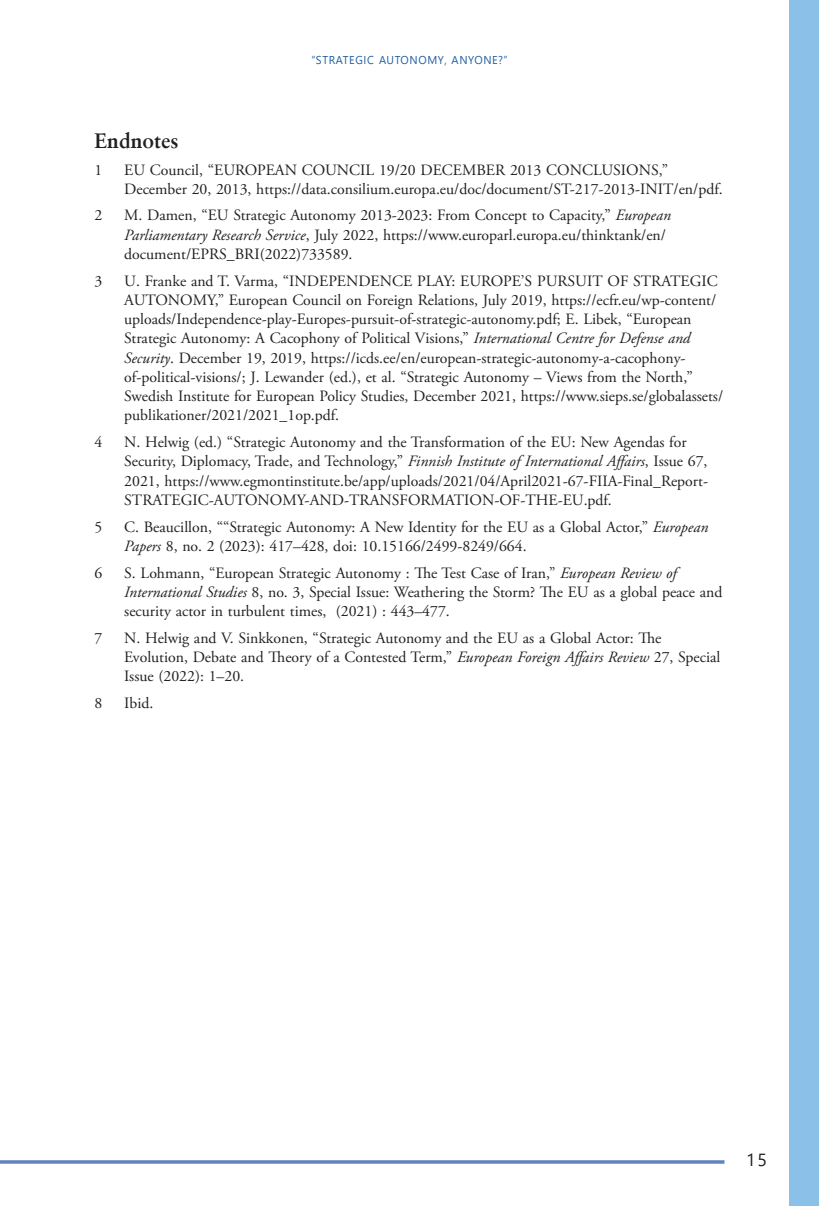
<style>
.page{position:relative;width:819px;height:1206px;background:#fff}
.page>*{position:absolute;margin:0;border:0;box-sizing:border-box;transform-origin:0 0}
.t1{font:700 21px "Sabon";color:#231f20}
.t2{font:17.5px "Segoe UI";color:#231f20}
.footnote{font:15.75px/19.2px "Adobe Garamond Pro";color:#231f20}
.t3{font:11.38px "Segoe UI";letter-spacing:.055em;color:#215e9f}
.s1{font-style:italic}
</style>
<div class="page">
<div style="left:789px;top:0;width:30px;height:1206px;background:#8bc0e8"></div>
<svg style="left:0;top:1160px;width:724px;height:4px;background:#7691c8"></svg>
<p class="t3" style="left:311px;top:49px;width:198px">“STRATEGIC AUTONOMY, ANYONE?”</p>
<p class="t1" style="left:94px;top:127px;width:86px">Endnotes</p>
<p class="footnote" style="left:94px;top:160px;width:9px">1</p>
<p class="footnote" style="left:124px;top:160px;width:600px">EU Council, “EUROPEAN COUNCIL 19/20 DECEMBER 2013 CONCLUSIONS,”<br>December 20, 2013, https://data.consilium.europa.eu/doc/document/ST-217-2013-INIT/en/pdf.</p>
<p class="footnote" style="left:94px;top:206px;width:9px">2</p>
<p class="footnote" style="left:124px;top:206px;width:548px">M. Damen, “EU Strategic Autonomy 2013-2023: From Concept to Capacity,” <span class="s1">European<br>Parliamentary Research Service</span>, July 2022, https://www.europarl.europa.eu/thinktank/en/ document/EPRS_BRI(2022)733589.</p>
<p class="footnote" style="left:94px;top:272px;width:9px">3</p>
<p class="footnote" style="left:124px;top:272px;width:600px">U. Franke and T. Varma, “INDEPENDENCE PLAY: EUROPE’S PURSUIT OF STRATEGIC AUTONOMY,” European Council on Foreign Relations, July 2019, https://ecfr.eu/wp-content/ uploads/Independence-play-Europes-pursuit-of-strategic-autonomy.pdf; E. Libek, “European Strategic Autonomy: A Cacophony of Political Visions,” <span class="s1">International Centre for Defense and Security</span>. December 19, 2019, https://icds.ee/en/european-strategic-autonomy-a-cacophony&shy;of-political-visions/; J. Lewander (ed.), et al. “Strategic Autonomy – Views from the North,” Swedish Institute for European Policy Studies, December 2021, https://www.sieps.se/globalassets/ publikationer/2021/2021_1op.pdf.</p>
<p class="footnote" style="left:94px;top:433px;width:9px">4</p>
<p class="footnote" style="left:124px;top:433px;width:585px">N. Helwig (ed.) “Strategic Autonomy and the Transformation of the EU: New Agendas for Security, Diplomacy, Trade, and Technology,” <span class="s1">Finnish Institute of International Affairs</span>, Issue 67, 2021, https://www.egmontinstitute.be/app/uploads/2021/04/April2021-67-FIIA-Final_Report-STRATEGIC-AUTONOMY-AND-TRANSFORMATION-OF-THE-EU.pdf.</p>
<p class="footnote" style="left:94px;top:517px;width:9px">5</p>
<p class="footnote" style="left:124px;top:517px;width:586px">C. Beaucillon, ““Strategic Autonomy: A New Identity for the EU as a Global Actor,” <span class="s1">European<br>Papers</span> 8, no. 2 (2023): 417–428, doi: 10.15166/2499-8249/664.</p>
<p class="footnote" style="left:94px;top:563px;width:9px">6</p>
<p class="footnote" style="left:124px;top:563px;width:600px">S. Lohmann, “European Strategic Autonomy : The Test Case of Iran,” <span class="s1">European Review of<br>International Studies</span> 8, no. 3, Special Issue: Weathering the Storm? The EU as a global peace and security actor in turbulent times, (2021) : 443–477.</p>
<p class="footnote" style="left:94px;top:629px;width:9px">7</p>
<p class="footnote" style="left:124px;top:629px;width:598px">N. Helwig and V. Sinkkonen, “Strategic Autonomy and the EU as a Global Actor: The<br>Evolution, Debate and Theory of a Contested Term,” <span class="s1">European Foreign Affairs Review</span> 27, Special<br>Issue (2022): 1–20.</p>
<p class="footnote" style="left:94px;top:694px;width:9px">8</p>
<p class="footnote" style="left:124px;top:694px;width:31px">Ibid.</p>
<p class="t2" style="left:746px;top:1144px;width:22px">15</p>
</div>
